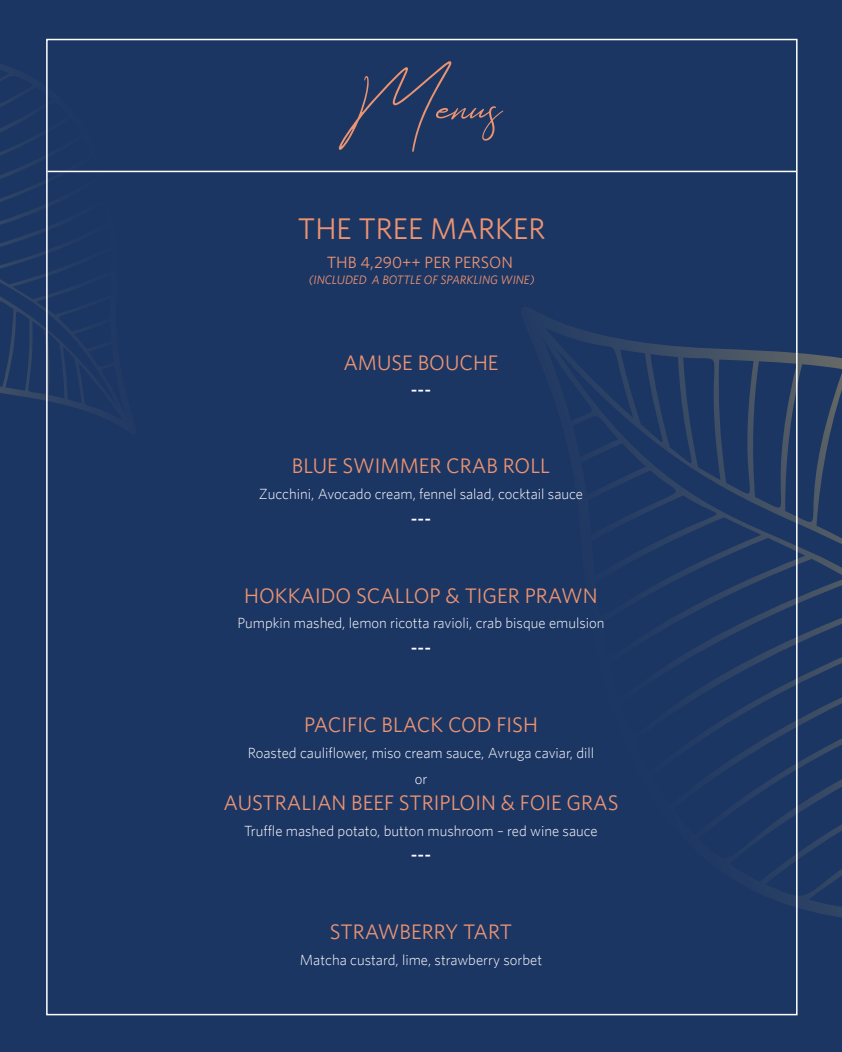
<style>
.page{position:relative;width:842px;height:1052px;background:#fff}
.page>*{position:absolute;margin:0;border:0;box-sizing:border-box;transform-origin:0 0}
.t1{font:57.3px "Hathem Bosteem FREE";color:#ec9472}
.t2{font:30px "Whitney";color:#ec9472}
.t3{font:21.15px "Whitney";color:#ec9472}
.t4{font:500 19.05px "Whitney";color:#fff}
.t5{font:16.35px "Whitney";color:#ec9472}
.t6{font:300 14.85px/26px "Whitney";color:#fff;text-align:center}
.t7{font:italic 12.3px "Whitney";color:#ec9472}
</style>
<div class="page">
<div style="left:0;top:0;width:841px;height:1052px;background:#1c3664"></div>
<svg style="left:546px;top:307px;width:295px;height:614px"></svg>
<svg style="left:0;top:64px;width:129px;height:351px"></svg>
<hr style="left:47px;top:171px;width:749px;height:1px;background:#fff">
<h1 class="t1" style="left:339px;top:68px;width:165px">Menus</h1>
<h2 class="t2" style="left:298px;top:210px;width:249px">THE TREE MARKER</h2>
<p class="t5" style="left:327px;top:253px;width:188px">THB 4,290++ PER PERSON</p>
<p class="t7" style="left:309px;top:272px;width:227px">(INCLUDED A BOTTLE OF SPARKLING WINE)</p>
<h3 class="t3" style="left:343px;top:350px;width:157px">AMUSE BOUCHE</h3>
<p class="t4" style="left:411px;top:377px;width:22px">---</p>
<h3 class="t3" style="left:292px;top:453px;width:260px">BLUE SWIMMER CRAB ROLL</h3>
<p class="t6" style="left:259px;top:481px;width:325px">Zucchini, Avocado cream, fennel salad, cocktail sauce</p>
<p class="t4" style="left:411px;top:507px;width:22px">---</p>
<h3 class="t3" style="left:244px;top:583px;width:355px">HOKKAIDO SCALLOP &amp; TIGER PRAWN</h3>
<p class="t6" style="left:237px;top:610px;width:368px">Pumpkin mashed, lemon ricotta ravioli, crab bisque emulsion</p>
<p class="t4" style="left:411px;top:636px;width:22px">---</p>
<h3 class="t3" style="left:304px;top:712px;width:235px">PACIFIC BLACK COD FISH</h3>
<p class="t6" style="left:248px;top:740px;width:348px">Roasted cauliflower, miso cream sauce, Avruga caviar, dill or</p>
<h3 class="t3" style="left:223px;top:790px;width:396px">AUSTRALIAN BEEF STRIPLOIN &amp; FOIE GRAS</h3>
<p class="t6" style="left:244px;top:817px;width:355px">Truffle mashed potato, button mushroom – red wine sauce</p>
<p class="t4" style="left:411px;top:843px;width:22px">---</p>
<h3 class="t3" style="left:330px;top:919px;width:183px">STRAWBERRY TART</h3>
<p class="t6" style="left:300px;top:947px;width:244px">Matcha custard, lime, strawberry sorbet</p>
</div>
